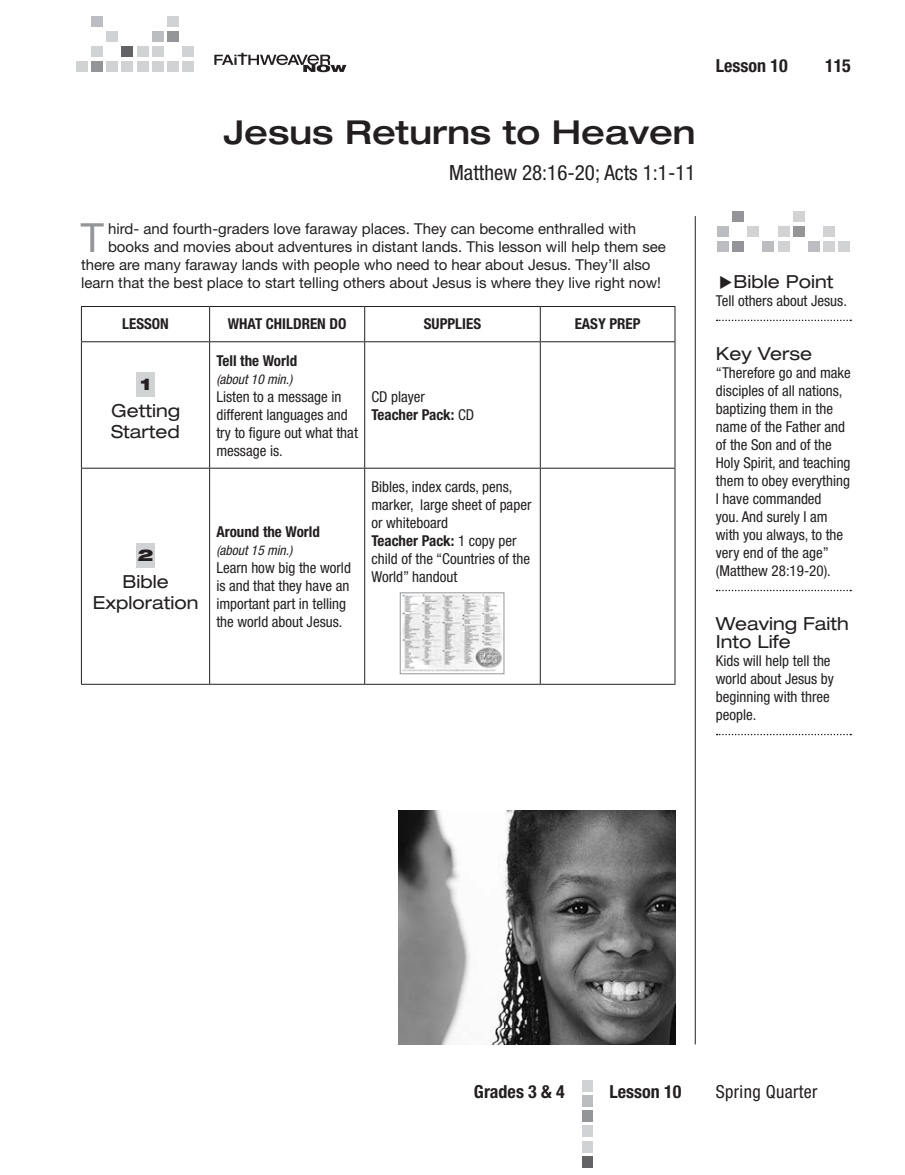
<style>
.page{position:relative;width:905px;height:1175px;background:#fff}
.page>*{position:absolute;margin:0;border:0;box-sizing:border-box;transform-origin:0 0}
.FW13_Intrograph{font:40.2px "Helvetica Neue LT Std";color:#939598}
.FW13_Lesson_R_Head{font:500 expanded 33px "Helvetica Neue LT Std";color:#231f20}
.FW13_Lesson_R_Head-2{font:condensed 21px "Helvetica Neue LT Std";color:#231f20}
.FW13_Sidebar_Head{font:expanded 18px/18px "Helvetica Neue LT Std";color:#231f20}
.FW13_Table_Lesson_He{font:expanded 18px/21px "Helvetica Neue LT Std";color:#231f20}
.FW13_Top_Right_Page{font:700 condensed 18px "Helvetica Neue LT Std";color:#231f20}
.t1{font:condensed 18px "Helvetica Neue LT Std";letter-spacing:.02em;color:#231f20}
.t2{font:900 expanded 16.2px "Helvetica Neue LT Std";color:#231f20}
.FW13_Sidebar_underli{font:condensed 15px/18px "Helvetica Neue LT Std";color:#231f20}
.FW13_Intrograph-2{font:15px "Helvetica Neue LT Std";color:#231f20}
.FW13_Table_Body_Copy{font:condensed 15px/18px "Helvetica Neue LT Std";color:#231f20}
.FW13_Table_Body_Copy-2{font:700 condensed 15px "Helvetica Neue LT Std";color:#231f20}
.FW13_Table_Head{font:700 condensed 15px "Helvetica Neue LT Std";color:#231f20}
.FW13_Table_Body_Copy-3{font:italic condensed 13.5px "Helvetica Neue LT Std";color:#231f20}
.s1{font-weight:400}
.s2{font-weight:700}
</style>
<div class="page">
<hr style="left:694px;top:216px;width:1px;height:828px;background:#231f20">
<div style="left:76px;top:61px;width:11px;height:11px;background:#d1d2d4"></div>
<div style="left:91px;top:61px;width:12px;height:11px;background:#939598"></div>
<div style="left:107px;top:61px;width:11px;height:11px;background:#d1d2d4"></div>
<div style="left:122px;top:61px;width:11px;height:11px;background:#d1d2d4"></div>
<div style="left:137px;top:61px;width:11px;height:11px;background:#d1d2d4"></div>
<div style="left:152px;top:61px;width:11px;height:11px;background:#d1d2d4"></div>
<div style="left:167px;top:61px;width:11px;height:11px;background:#d1d2d4"></div>
<div style="left:182px;top:61px;width:11px;height:11px;background:#d1d2d4"></div>
<div style="left:91px;top:46px;width:12px;height:11px;background:#d1d2d4"></div>
<div style="left:122px;top:46px;width:11px;height:11px;background:#636366"></div>
<div style="left:137px;top:46px;width:11px;height:11px;background:#d1d2d4"></div>
<div style="left:152px;top:46px;width:11px;height:11px;background:#d1d2d4"></div>
<div style="left:182px;top:46px;width:11px;height:11px;background:#d1d2d4"></div>
<div style="left:107px;top:31px;width:11px;height:11px;background:#d1d2d4"></div>
<div style="left:152px;top:31px;width:11px;height:11px;background:#bcbdc0"></div>
<div style="left:167px;top:31px;width:11px;height:11px;background:#939598"></div>
<div style="left:91px;top:16px;width:12px;height:11px;background:#bcbdc0"></div>
<div style="left:167px;top:16px;width:11px;height:11px;background:#d1d2d4"></div>
<div style="left:581px;top:1156px;width:11px;height:11px;background:#636366"></div>
<div style="left:581px;top:1141px;width:11px;height:11px;background:#d1d2d4"></div>
<div style="left:581px;top:1125px;width:11px;height:12px;background:#d1d2d4"></div>
<div style="left:581px;top:1110px;width:11px;height:11px;background:#939598"></div>
<div style="left:581px;top:1095px;width:11px;height:11px;background:#bcbdc0"></div>
<div style="left:581px;top:1080px;width:11px;height:11px;background:#d1d2d4"></div>
<svg style="left:214px;top:53px;width:132px;height:19px"></svg>
<div style="left:717px;top:241px;width:11px;height:11px;background:#bcbdc0"></div>
<div style="left:732px;top:241px;width:11px;height:11px;background:#939598"></div>
<div style="left:762px;top:241px;width:11px;height:11px;background:#bcbdc0"></div>
<div style="left:778px;top:241px;width:11px;height:11px;background:#d1d2d4"></div>
<div style="left:808px;top:241px;width:11px;height:11px;background:#bcbdc0"></div>
<div style="left:823px;top:241px;width:11px;height:11px;background:#d1d2d4"></div>
<div style="left:717px;top:226px;width:11px;height:11px;background:#bcbdc0"></div>
<div style="left:747px;top:226px;width:11px;height:11px;background:#d1d2d4"></div>
<div style="left:778px;top:226px;width:11px;height:11px;background:#d1d2d4"></div>
<div style="left:793px;top:226px;width:11px;height:11px;background:#939598"></div>
<div style="left:823px;top:226px;width:11px;height:11px;background:#d1d2d4"></div>
<div style="left:838px;top:241px;width:11px;height:11px;background:#d1d2d4"></div>
<div style="left:732px;top:211px;width:11px;height:11px;background:#939598"></div>
<div style="left:793px;top:211px;width:11px;height:11px;background:#d1d2d4"></div>
<img style="left:399px;top:810px;width:276px;height:234px">
<svg style="left:716px;top:320px;width:135px;height:1px"></svg>
<svg style="left:716px;top:590px;width:135px;height:1px"></svg>
<svg style="left:716px;top:734px;width:135px;height:1px"></svg>
<svg style="left:82px;top:342px;width:592px;height:342px"></svg>
<hr style="left:81px;top:468px;width:129px;height:1px;background:#231f20">
<hr style="left:81px;top:468px;width:1px;height:216px;background:#231f20">
<hr style="left:209px;top:468px;width:1px;height:216px;background:#231f20">
<hr style="left:81px;top:684px;width:129px;height:1px;background:#231f20">
<hr style="left:210px;top:684px;width:154px;height:1px;background:#231f20">
<hr style="left:364px;top:684px;width:176px;height:1px;background:#231f20">
<hr style="left:540px;top:684px;width:135px;height:1px;background:#231f20">
<hr style="left:540px;top:468px;width:135px;height:1px;background:#231f20">
<hr style="left:210px;top:468px;width:154px;height:1px;background:#231f20">
<hr style="left:364px;top:468px;width:176px;height:1px;background:#231f20">
<hr style="left:209px;top:342px;width:1px;height:126px;background:#231f20">
<hr style="left:364px;top:342px;width:1px;height:126px;background:#231f20">
<hr style="left:540px;top:342px;width:1px;height:126px;background:#231f20">
<hr style="left:364px;top:468px;width:1px;height:216px;background:#231f20">
<hr style="left:540px;top:468px;width:1px;height:216px;background:#231f20">
<hr style="left:674px;top:342px;width:1px;height:126px;background:#231f20">
<hr style="left:81px;top:341px;width:129px;height:1px;background:#231f20">
<hr style="left:210px;top:341px;width:154px;height:1px;background:#231f20">
<hr style="left:364px;top:341px;width:176px;height:1px;background:#231f20">
<hr style="left:540px;top:341px;width:135px;height:1px;background:#231f20">
<hr style="left:81px;top:306px;width:129px;height:1px;background:#231f20">
<hr style="left:81px;top:307px;width:1px;height:34px;background:#231f20">
<hr style="left:210px;top:306px;width:154px;height:1px;background:#231f20">
<hr style="left:209px;top:307px;width:1px;height:34px;background:#231f20">
<hr style="left:364px;top:306px;width:176px;height:1px;background:#231f20">
<hr style="left:364px;top:307px;width:1px;height:34px;background:#231f20">
<hr style="left:540px;top:306px;width:135px;height:1px;background:#231f20">
<hr style="left:540px;top:307px;width:1px;height:34px;background:#231f20">
<hr style="left:674px;top:307px;width:1px;height:34px;background:#231f20">
<hr style="left:81px;top:342px;width:1px;height:126px;background:#231f20">
<hr style="left:674px;top:468px;width:1px;height:216px;background:#231f20">
<svg style="left:136px;top:372px;width:19px;height:24px"></svg>
<svg style="left:136px;top:543px;width:19px;height:24px"></svg>
<img style="left:402px;top:594px;width:100px;height:78px">
<div style="left:400px;top:592px;width:104px;height:82px;border:1px solid #939598"></div>
<p class="FW13_Lesson_R_Head" style="left:223px;top:112px;width:473px">Jesus Returns to Heaven</p>
<p class="FW13_Lesson_R_Head-2" style="left:449px;top:160px;width:248px">Matthew 28:16-20; Acts 1:1-11</p>
<p class="FW13_Intrograph" style="left:81px;top:214px;width:25px">T</p>
<p class="FW13_Intrograph-2" style="left:108px;top:220px;width:529px">hird- and fourth-graders love faraway places. They can become enthralled with</p>
<p class="FW13_Intrograph-2" style="left:108px;top:238px;width:559px">books and movies about adventures in distant lands. This lesson will help them see</p>
<p class="FW13_Intrograph-2" style="left:81px;top:256px;width:571px">there are many faraway lands with people who need to hear about Jesus. They’ll also</p>
<p class="FW13_Intrograph-2" style="left:81px;top:274px;width:581px">learn that the best place to start telling others about Jesus is where they live right now!</p>
<p class="FW13_Table_Head" style="left:122px;top:315px;width:48px">LESSON</p>
<p class="FW13_Table_Head" style="left:228px;top:315px;width:120px">WHAT CHILDREN DO</p>
<p class="FW13_Table_Head" style="left:424px;top:315px;width:59px">SUPPLIES</p>
<p class="FW13_Table_Head" style="left:574px;top:315px;width:67px">EASY PREP</p>
<p class="t2" style="left:140px;top:373px;width:12px">1</p>
<p class="FW13_Table_Lesson_He" style="left:111px;top:400px;width:70px">Getting<br>Started</p>
<p class="t2" style="left:138px;top:544px;width:17px">2</p>
<p class="FW13_Table_Lesson_He" style="left:93px;top:571px;width:107px;text-align:center">Bible<br>Exploration</p>
<p class="FW13_Table_Body_Copy-2" style="left:216px;top:351px;width:82px">Tell the World</p>
<p class="FW13_Table_Body_Copy-3" style="left:216px;top:371px;width:77px">(about 10 min.)</p>
<p class="FW13_Table_Body_Copy" style="left:216px;top:387px;width:143px">Listen to a message in different languages and try to figure out what that message is.</p>
<p class="FW13_Table_Body_Copy" style="left:371px;top:387px;width:55px">CD player</p>
<p class="FW13_Table_Body_Copy-2" style="left:371px;top:405px;width:104px">Teacher Pack: <span class="s1">CD</span></p>
<p class="FW13_Table_Body_Copy-2" style="left:216px;top:522px;width:105px">Around the World</p>
<p class="FW13_Table_Body_Copy-3" style="left:216px;top:542px;width:77px">(about 15 min.)</p>
<p class="FW13_Table_Body_Copy" style="left:216px;top:558px;width:136px">Learn how big the world is and that they have an important part in telling the world about Jesus.</p>
<p class="FW13_Table_Body_Copy" style="left:371px;top:477px;width:161px">Bibles, index cards, pens, marker, large sheet of paper or whiteboard</p>
<p class="FW13_Table_Body_Copy" style="left:371px;top:531px;width:160px"><span class="s2">Teacher Pack:</span> 1 copy per child of the “Countries of the<br>World” handout</p>
<p class="FW13_Top_Right_Page" style="left:716px;top:55px;width:73px">Lesson 10</p>
<p class="FW13_Top_Right_Page" style="left:825px;top:55px;width:27px">115</p>
<p class="FW13_Sidebar_Head" style="left:733px;top:272px;width:101px">Bible Point</p>
<p class="FW13_Sidebar_underli" style="left:716px;top:292px;width:133px">Tell others about Jesus.</p>
<p class="FW13_Sidebar_Head" style="left:716px;top:344px;width:98px">Key Verse</p>
<p class="FW13_Sidebar_underli" style="left:716px;top:364px;width:136px">“Therefore go and make disciples of all nations, baptizing them in the name of the Father and of the Son and of the<br>Holy Spirit, and teaching them to obey everything<br>I have commanded<br>you. And surely I am with you always, to the very end of the age” (Matthew 28:19-20).</p>
<p class="FW13_Sidebar_Head" style="left:716px;top:614px;width:135px">Weaving Faith<br>Into Life</p>
<p class="FW13_Sidebar_underli" style="left:716px;top:652px;width:119px">Kids will help tell the world about Jesus by beginning with three people.</p>
<p class="FW13_Top_Right_Page" style="left:474px;top:1081px;width:92px">Grades 3 &amp; 4</p>
<p class="FW13_Top_Right_Page" style="left:609px;top:1081px;width:73px">Lesson 10</p>
<p class="t1" style="left:716px;top:1081px;width:103px">Spring Quarter</p>
</div>
